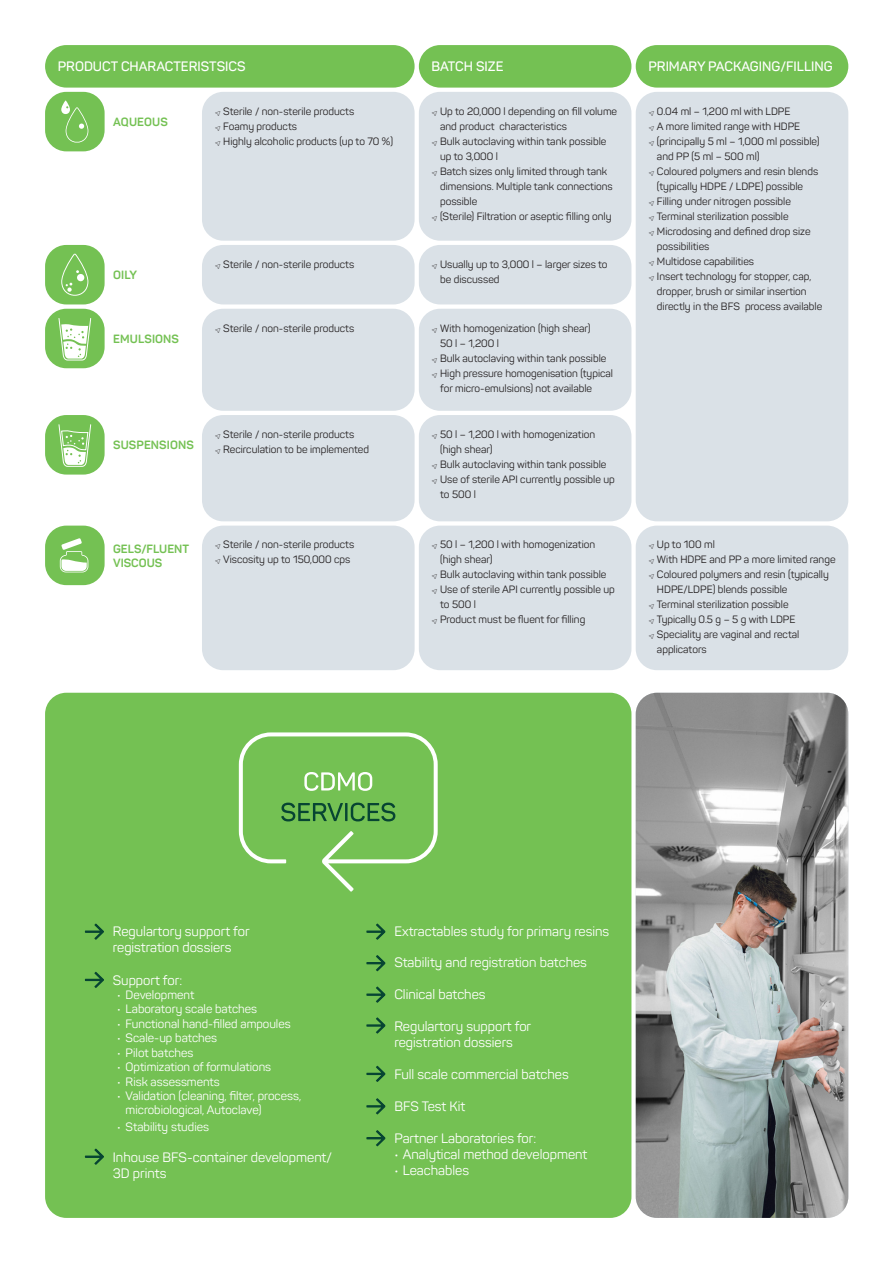
<style>
.page{position:relative;width:893px;height:1263px;background:#fff}
.page>*{position:absolute;margin:0;border:0;box-sizing:border-box;transform-origin:0 0}
.t1{font:13.5px "Panton";color:#fff}
.t2{font:600 13.5px "Panton";color:#fff}
.t3{font:12px/14.4px "Panton";color:#fff}
.t4{font:700 11.85px/14.1px "Panton";letter-spacing:.005em;color:#74c153}
.t5{font:10.5px/15px "Panton";color:#231f20}
</style>
<div class="page">
<div style="left:45px;top:245px;width:60px;height:59px;background:#74c153;border-radius:21px"></div>
<div style="left:45px;top:309px;width:60px;height:59px;background:#74c153;border-radius:21px"></div>
<div style="left:45px;top:526px;width:60px;height:59px;background:#74c153;border-radius:21px"></div>
<div style="left:45px;top:92px;width:60px;height:59px;background:#74c153;border-radius:21px"></div>
<div style="left:45px;top:45px;width:370px;height:43px;background:#74c153;border-radius:21px"></div>
<div style="left:419px;top:45px;width:212px;height:43px;background:#74c153;border-radius:21px"></div>
<div style="left:636px;top:45px;width:212px;height:43px;background:#74c153;border-radius:21px"></div>
<div style="left:419px;top:92px;width:212px;height:149px;background:#dae1e7;border-radius:21px"></div>
<div style="left:636px;top:92px;width:212px;height:429px;background:#dae1e7;border-radius:21px"></div>
<img style="left:636px;top:693px;width:212px;height:525px">
<div style="left:45px;top:693px;width:586px;height:525px;background:#74c153;border-radius:21px"></div>
<div style="left:202px;top:92px;width:213px;height:149px;background:#dae1e7;border-radius:21px"></div>
<div style="left:202px;top:245px;width:213px;height:59px;background:#dae1e7;border-radius:21px"></div>
<div style="left:419px;top:245px;width:212px;height:59px;background:#dae1e7;border-radius:21px"></div>
<div style="left:202px;top:309px;width:213px;height:102px;background:#dae1e7;border-radius:21px"></div>
<div style="left:419px;top:309px;width:212px;height:102px;background:#dae1e7;border-radius:21px"></div>
<div style="left:202px;top:415px;width:213px;height:106px;background:#dae1e7;border-radius:21px"></div>
<div style="left:419px;top:415px;width:212px;height:106px;background:#dae1e7;border-radius:21px"></div>
<div style="left:202px;top:526px;width:213px;height:144px;background:#dae1e7;border-radius:21px"></div>
<div style="left:419px;top:526px;width:212px;height:144px;background:#dae1e7;border-radius:21px"></div>
<div style="left:636px;top:526px;width:212px;height:144px;background:#dae1e7;border-radius:21px"></div>
<svg style="left:61px;top:100px;width:28px;height:43px"></svg>
<svg style="left:61px;top:253px;width:28px;height:43px"></svg>
<svg style="left:60px;top:538px;width:28px;height:34px"></svg>
<svg style="left:58px;top:318px;width:33px;height:43px"></svg>
<div style="left:45px;top:415px;width:60px;height:60px;background:#74c153;border-radius:21px"></div>
<svg style="left:58px;top:424px;width:33px;height:43px"></svg>
<svg style="left:239px;top:732px;width:199px;height:160px"></svg>
<svg style="left:84px;top:923px;width:20px;height:17px"></svg>
<svg style="left:85px;top:971px;width:19px;height:17px"></svg>
<svg style="left:84px;top:1148px;width:20px;height:17px"></svg>
<svg style="left:366px;top:1130px;width:20px;height:17px"></svg>
<svg style="left:366px;top:1098px;width:20px;height:17px"></svg>
<svg style="left:366px;top:1065px;width:20px;height:17px"></svg>
<svg style="left:366px;top:1017px;width:20px;height:17px"></svg>
<svg style="left:366px;top:986px;width:20px;height:17px"></svg>
<svg style="left:366px;top:955px;width:20px;height:17px"></svg>
<svg style="left:366px;top:923px;width:20px;height:17px"></svg>
<p class="t2" style="left:58px;top:58px;width:189px">PRODUCT CHARACTERISTSICS</p>
<p class="t2" style="left:432px;top:58px;width:73px">BATCH SIZE</p>
<p class="t2" style="left:648px;top:58px;width:186px">PRIMARY PACKAGING/FILLING</p>
<p class="t5" style="left:223px;top:103px;width:133px">Sterile / non-sterile products</p>
<p class="t5" style="left:223px;top:118px;width:75px">Foamy products</p>
<p class="t5" style="left:223px;top:133px;width:171px">Highly alcoholic products (up to 70 %)</p>
<p class="t4" style="left:113px;top:115px;width:56px">AQUEOUS</p>
<p class="t5" style="left:440px;top:103px;width:179px">Up to 20,000 l depending on fill volume and product characteristics</p>
<p class="t5" style="left:440px;top:133px;width:168px">Bulk autoclaving within tank possible up to 3,000 l</p>
<p class="t5" style="left:440px;top:163px;width:174px">Batch sizes only limited through tank dimensions. Multiple tank connections possible</p>
<p class="t5" style="left:440px;top:208px;width:173px">(Sterile) Filtration or aseptic filling only</p>
<p class="t5" style="left:657px;top:103px;width:135px">0.04 ml – 1,200 ml with LDPE</p>
<p class="t5" style="left:657px;top:118px;width:145px">A more limited range with HDPE</p>
<p class="t5" style="left:657px;top:133px;width:164px">(principally 5 ml – 1,000 ml possible) and PP (5 ml – 500 ml)</p>
<p class="t5" style="left:657px;top:163px;width:163px">Coloured polymers and resin blends (typically HDPE / LDPE) possible</p>
<p class="t5" style="left:657px;top:193px;width:135px">Filling under nitrogen possible</p>
<p class="t5" style="left:657px;top:208px;width:133px">Terminal sterilization possible</p>
<p class="t5" style="left:657px;top:223px;width:155px">Microdosing and defined drop size possibilities</p>
<p class="t5" style="left:657px;top:253px;width:99px">Multidose capabilities</p>
<p class="t5" style="left:657px;top:268px;width:167px">Insert technology for stopper, cap, dropper, brush or similar insertion directly in the BFS process available</p>
<p class="t5" style="left:223px;top:257px;width:133px">Sterile / non-sterile products</p>
<p class="t5" style="left:440px;top:257px;width:169px">Usually up to 3,000 l – larger sizes to be discussed</p>
<p class="t4" style="left:113px;top:268px;width:25px">OILY</p>
<p class="t4" style="left:113px;top:331px;width:67px">EMULSIONS</p>
<p class="t4" style="left:113px;top:438px;width:82px">SUSPENSIONS</p>
<p class="t4" style="left:113px;top:542px;width:78px">GELS/FLUENT<br>VISCOUS</p>
<p class="t5" style="left:223px;top:320px;width:133px">Sterile / non-sterile products</p>
<p class="t5" style="left:440px;top:320px;width:152px">With homogenization (high shear)<br>50 l – 1,200 l</p>
<p class="t5" style="left:440px;top:350px;width:168px">Bulk autoclaving within tank possible</p>
<p class="t5" style="left:440px;top:365px;width:174px">High pressure homogenisation (typical for micro-emulsions) not available</p>
<p class="t5" style="left:223px;top:427px;width:133px">Sterile / non-sterile products</p>
<p class="t5" style="left:223px;top:442px;width:147px">Recirculation to be implemented</p>
<p class="t5" style="left:440px;top:427px;width:157px">50 l – 1,200 l with homogenization (high shear)</p>
<p class="t5" style="left:440px;top:457px;width:168px">Bulk autoclaving within tank possible</p>
<p class="t5" style="left:440px;top:472px;width:176px">Use of sterile API currently possible up to 500 l</p>
<p class="t5" style="left:223px;top:537px;width:133px">Sterile / non-sterile products</p>
<p class="t5" style="left:223px;top:552px;width:129px">Viscosity up to 150,000 cps</p>
<p class="t5" style="left:440px;top:537px;width:157px">50 l – 1,200 l with homogenization (high shear)</p>
<p class="t5" style="left:440px;top:567px;width:168px">Bulk autoclaving within tank possible</p>
<p class="t5" style="left:440px;top:582px;width:176px">Use of sterile API currently possible up to 500 l</p>
<p class="t5" style="left:440px;top:612px;width:147px">Product must be fluent for filling</p>
<p class="t5" style="left:657px;top:537px;width:59px">Up to 100 ml</p>
<p class="t5" style="left:657px;top:552px;width:180px">With HDPE and PP a more limited range</p>
<p class="t5" style="left:657px;top:567px;width:173px">Coloured polymers and resin (typically<br>HDPE/LDPE) blends possible</p>
<p class="t5" style="left:657px;top:597px;width:133px">Terminal sterilization possible</p>
<p class="t5" style="left:657px;top:612px;width:140px">Typically 0.5 g – 5 g with LDPE</p>
<p class="t5" style="left:657px;top:627px;width:144px">Speciality are vaginal and rectal applicators</p>
<p class="t1" style="left:113px;top:923px;width:138px">Regulartory support for</p>
<p class="t1" style="left:113px;top:939px;width:120px">registration dossiers</p>
<p class="t1" style="left:113px;top:972px;width:71px">Support for:</p>
<p class="t3" style="left:117px;top:987px;width:79px">• Development</p>
<p class="t3" style="left:117px;top:1002px;width:141px">• Laboratory scale batches</p>
<p class="t3" style="left:117px;top:1016px;width:175px">• Functional hand-filled ampoules</p>
<p class="t3" style="left:117px;top:1031px;width:102px">• Scale-up batches</p>
<p class="t3" style="left:117px;top:1045px;width:78px">• Pilot batches</p>
<p class="t3" style="left:117px;top:1059px;width:156px">• Optimization of formulations</p>
<p class="t3" style="left:117px;top:1074px;width:104px">• Risk assessments</p>
<p class="t3" style="left:126px;top:1088px;width:177px;text-indent:-9px">• Validation (cleaning, filter, process, microbiological, Autoclave)</p>
<p class="t3" style="left:117px;top:1119px;width:93px">• Stability studies</p>
<p class="t1" style="left:113px;top:1149px;width:221px">Inhouse BFS-container development/</p>
<p class="t1" style="left:113px;top:1165px;width:55px">3D prints</p>
<p class="t1" style="left:394px;top:923px;width:216px">Extractables study for primary resins</p>
<p class="t1" style="left:394px;top:954px;width:194px">Stability and registration batches</p>
<p class="t1" style="left:394px;top:986px;width:93px">Clinical batches</p>
<p class="t1" style="left:394px;top:1017px;width:138px">Regulartory support for</p>
<p class="t1" style="left:394px;top:1034px;width:120px">registration dossiers</p>
<p class="t1" style="left:394px;top:1066px;width:176px">Full scale commercial batches</p>
<p class="t1" style="left:394px;top:1098px;width:72px">BFS Test Kit</p>
<p class="t1" style="left:394px;top:1130px;width:143px">Partner Laboratories for:</p>
<p class="t1" style="left:394px;top:1146px;width:194px">• Analytical method development</p>
<p class="t1" style="left:394px;top:1162px;width:76px">• Leachables</p>
</div>
